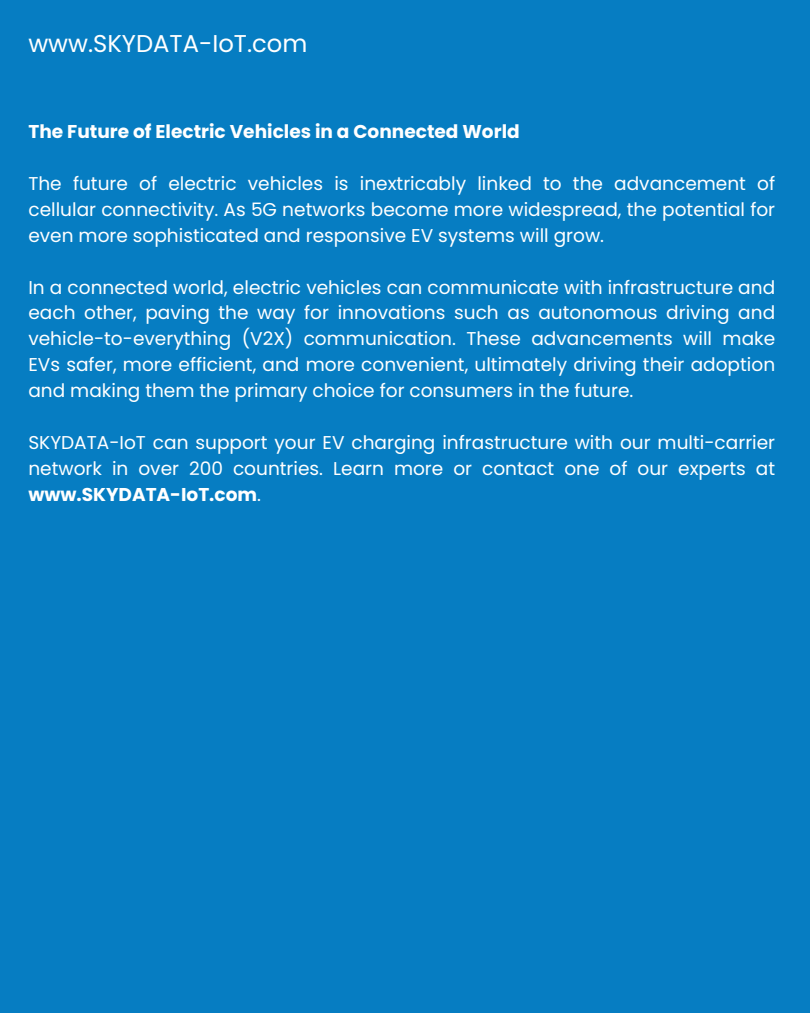
<style>
.page{position:relative;width:810px;height:1013px;background:#fff}
.page>*{position:absolute;margin:0;border:0;box-sizing:border-box;transform-origin:0 0}
.t1{font:24.3px "Poppins";color:#fff}
.t2{font:18.5px/25.9px "Poppins";color:#fff;text-align:justify}
.t3{font:700 18.5px "Poppins";color:#fff}
.s1{font-weight:700}
</style>
<div class="page">
<div style="left:0;top:0;width:810px;height:1012px;background:#067dc2"></div>
<p class="t1" style="left:28px;top:27px;width:280px">www.SKYDATA-IoT.com</p>
<h1 class="t3" style="left:28px;top:118px;width:493px">The Future of Electric Vehicles in a Connected World</h1>
<h2 class="t2" style="left:28px;top:170px;width:748px">The future of electric vehicles is inextricably linked to the advancement of cellular connectivity. As 5G networks become more widespread, the potential for even more sophisticated and responsive EV systems will grow.</h2>
<p class="t2" style="left:28px;top:274px;width:748px">In a connected world, electric vehicles can communicate with infrastructure and each other, paving the way for innovations such as autonomous driving and vehicle-to-everything (V2X) communication. These advancements will make EVs safer, more efficient, and more convenient, ultimately driving their adoption and making them the primary choice for consumers in the future.</p>
<p class="t2" style="left:28px;top:430px;width:748px">SKYDATA-IoT can support your EV charging infrastructure with our multi-carrier network in over 200 countries. Learn more or contact one of our experts at <span class="s1">www.SKYDATA-IoT.com</span>.</p>
</div>
